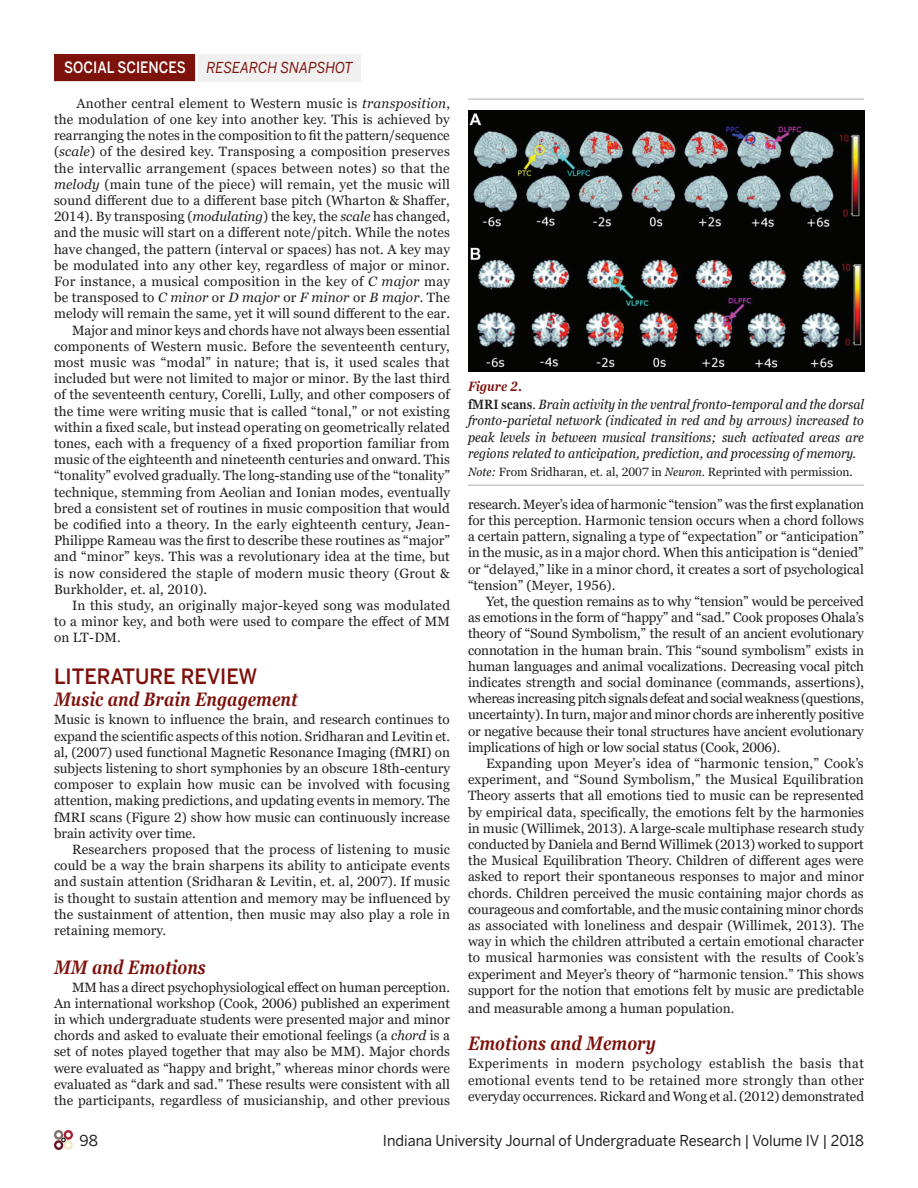
<style>
.page{position:relative;width:918px;height:1188px;background:#fff}
.page>*{position:absolute;margin:0;border:0;box-sizing:border-box;transform-origin:0 0}
.Paragraph_Style_1{font:500 21px "Benton Sans";color:#7d110c;scale:.95 1}
.Paragraph_Style_1-2{font:italic 600 condensed 19.5px "Georgia Pro";color:#7d110c;scale:.95 1}
.t1{font:500 15.6px "Benton Sans";color:#fffefd;scale:.87 1}
.t2{font:15px "Benton Sans";color:#231f20;scale:.96 1}
.t3{font:italic 15px "Benton Sans";color:#7d110c;scale:.9 1}
.t4{font:15px "Benton Sans";color:#231f20}
.Paragraph_Style_1-3{font:13.5px/16.2px "Georgia Pro";color:#231f20;text-align:justify}
.t5{font:italic condensed 13.5px/16.2px "Georgia Pro";color:#231f20;text-align:justify}
.t6{font:italic 600 condensed 13.5px "Georgia Pro";color:#7d110c}
.t7{font:12px "Georgia Pro";color:#231f20}
.s1{font-style:italic}
.s2{font-weight:600;font-style:normal}
.s3{font-style:italic;font-stretch:condensed}
</style>
<div class="page">
<img style="left:54px;top:1130px;width:18px;height:19px">
<div style="left:54px;top:54px;width:141px;height:27px;background:#7d110c"></div>
<img style="left:468px;top:110px;width:396px;height:262px">
<hr style="left:468px;top:485px;width:396px;height:1px;background:#231f20">
<hr style="left:468px;top:98px;width:396px;height:2px;background:#231f20">
<div style="left:198px;top:54px;width:163px;height:27px;background:#f0f0f0"></div>
<p class="t1" style="left:64px;top:58px;width:141px">SOCIAL SCIENCES</p>
<p class="t3" style="left:207px;top:58px;width:164px">RESEARCH SNAPSHOT</p>
<p class="Paragraph_Style_1-3" style="left:54px;top:96px;width:398px;text-indent:23px">Another central element to Western music is <span class="s1">transposition</span>, the modulation of one key into another key. This is achieved by rearranging the notes in the composition to fit the pattern/sequence (<span class="s1">scale</span>) of the desired key. Transposing a composition preserves the intervallic arrangement (spaces between notes) so that the <span class="s1">melody</span> (main tune of the piece) will remain, yet the music will sound different due to a different base pitch (Wharton &amp; Shaffer, 2014). By transposing (<span class="s1">modulating</span>) the key, the <span class="s1">scale</span> has changed, and the music will start on a different note/pitch. While the notes have changed, the pattern (interval or spaces) has not. A key may be modulated into any other key, regardless of major or minor.<br>For instance, a musical composition in the key of <span class="s1">C major</span> may be transposed to <span class="s1">C minor</span> or <span class="s1">D major</span> or <span class="s1">F minor</span> or <span class="s1">B major</span>. The melody will remain the same, yet it will sound different to the ear.</p>
<p class="Paragraph_Style_1-3" style="left:54px;top:322px;width:398px;text-indent:18px">Major and minor keys and chords have not always been essential components of Western music. Before the seventeenth century, most music was “modal” in nature; that is, it used scales that included but were not limited to major or minor. By the last third of the seventeenth century, Corelli, Lully, and other composers of the time were writing music that is called “tonal,” or not existing within a fixed scale, but instead operating on geometrically related tones, each with a frequency of a fixed proportion familiar from music of the eighteenth and nineteenth centuries and onward. This “tonality” evolved gradually. The long-standing use of the “tonality” technique, stemming from Aeolian and Ionian modes, eventually bred a consistent set of routines in music composition that would be codified into a theory. In the early eighteenth century, Jean-Philippe Rameau was the first to describe these routines as “major” and “minor” keys. This was a revolutionary idea at the time, but is now considered the staple of modern music theory (Grout &amp; Burkholder, et. al, 2010).</p>
<p class="Paragraph_Style_1-3" style="left:54px;top:598px;width:398px;text-indent:18px">In this study, an originally major-keyed song was modulated to a minor key, and both were used to compare the effect of MM on LT-DM.</p>
<p class="Paragraph_Style_1" style="left:54px;top:663px;width:216px">LITERATURE REVIEW</p>
<p class="Paragraph_Style_1-2" style="left:54px;top:688px;width:258px">Music and Brain Engagement</p>
<p class="Paragraph_Style_1-3" style="left:54px;top:712px;width:398px">Music is known to influence the brain, and research continues to expand the scientific aspects of this notion. Sridharan and Levitin et. al, (2007) used functional Magnetic Resonance Imaging (fMRI) on subjects listening to short symphonies by an obscure 18th-century composer to explain how music can be involved with focusing attention, making predictions, and updating events in memory. The fMRI scans (Figure 2) show how music can continuously increase brain activity over time.</p>
<p class="Paragraph_Style_1-3" style="left:54px;top:842px;width:398px;text-indent:18px">Researchers proposed that the process of listening to music could be a way the brain sharpens its ability to anticipate events and sustain attention (Sridharan &amp; Levitin, et. al, 2007). If music is thought to sustain attention and memory may be influenced by the sustainment of attention, then music may also play a role in retaining memory.</p>
<p class="Paragraph_Style_1-2" style="left:54px;top:956px;width:161px">MM and Emotions</p>
<p class="Paragraph_Style_1-3" style="left:54px;top:979px;width:398px;text-indent:18px">MM has a direct psychophysiological effect on human perception.<br>An international workshop (Cook, 2006) published an experiment in which undergraduate students were presented major and minor chords and asked to evaluate their emotional feelings (a <span class="s1">chord</span> is a set of notes played together that may also be MM). Major chords were evaluated as “happy and bright,” whereas minor chords were evaluated as “dark and sad.” These results were consistent with all the participants, regardless of musicianship, and other previous</p>
<p class="t6" style="left:468px;top:379px;width:56px">Figure 2.</p>
<p class="t5" style="left:468px;top:397px;width:398px"><span class="s2">fMRI scans</span>. Brain activity in the ventral fronto-temporal and the dorsal fronto-parietal network (indicated in red and by arrows) increased to peak levels in between musical transitions; such activated areas are regions related to anticipation, prediction, and processing of memory.</p>
<p class="t7" style="left:468px;top:465px;width:386px"><span class="s3">Note:</span> From Sridharan, et. al, 2007 in <span class="s3">Neuron.</span> Reprinted with permission.</p>
<p class="Paragraph_Style_1-3" style="left:468px;top:497px;width:398px">research. Meyer’s idea of harmonic “tension” was the first explanation for this perception. Harmonic tension occurs when a chord follows a certain pattern, signaling a type of “expectation” or “anticipation” in the music, as in a major chord. When this anticipation is “denied” or “delayed,” like in a minor chord, it creates a sort of psychological “tension” (Meyer, 1956).</p>
<p class="Paragraph_Style_1-3" style="left:468px;top:594px;width:398px;text-indent:18px">Yet, the question remains as to why “tension” would be perceived as emotions in the form of “happy” and “sad.” Cook proposes Ohala’s theory of “Sound Symbolism,” the result of an ancient evolutionary connotation in the human brain. This “sound symbolism” exists in human languages and animal vocalizations. Decreasing vocal pitch indicates strength and social dominance (commands, assertions), whereas increasing pitch signals defeat and social weakness (questions, uncertainty). In turn, major and minor chords are inherently positive or negative because their tonal structures have ancient evolutionary implications of high or low social status (Cook, 2006).</p>
<p class="Paragraph_Style_1-3" style="left:468px;top:756px;width:398px;text-indent:18px">Expanding upon Meyer’s idea of “harmonic tension,” Cook’s experiment, and “Sound Symbolism,” the Musical Equilibration Theory asserts that all emotions tied to music can be represented by empirical data, specifically, the emotions felt by the harmonies in music (Willimek, 2013). A large-scale multiphase research study conducted by Daniela and Bernd Willimek (2013) worked to support the Musical Equilibration Theory. Children of different ages were asked to report their spontaneous responses to major and minor chords. Children perceived the music containing major chords as courageous and comfortable, and the music containing minor chords as associated with loneliness and despair (Willimek, 2013). The way in which the children attributed a certain emotional character to musical harmonies was consistent with the results of Cook’s experiment and Meyer’s theory of “harmonic tension.” This shows support for the notion that emotions felt by music are predictable</p>
<p class="Paragraph_Style_1-3" style="left:468px;top:1001px;width:268px">and measurable among a human population.</p>
<p class="Paragraph_Style_1-2" style="left:468px;top:1032px;width:199px">Emotions and Memory</p>
<p class="Paragraph_Style_1-3" style="left:468px;top:1056px;width:398px">Experiments in modern psychology establish the basis that emotional events tend to be retained more strongly than other everyday occurrences. Rickard and Wong et al. (2012) demonstrated</p>
<p class="t4" style="left:80px;top:1131px;width:20px">98</p>
<p class="t2" style="left:383px;top:1131px;width:503px">Indiana University Journal of Undergraduate Research | Volume IV | 2018</p>
</div>
